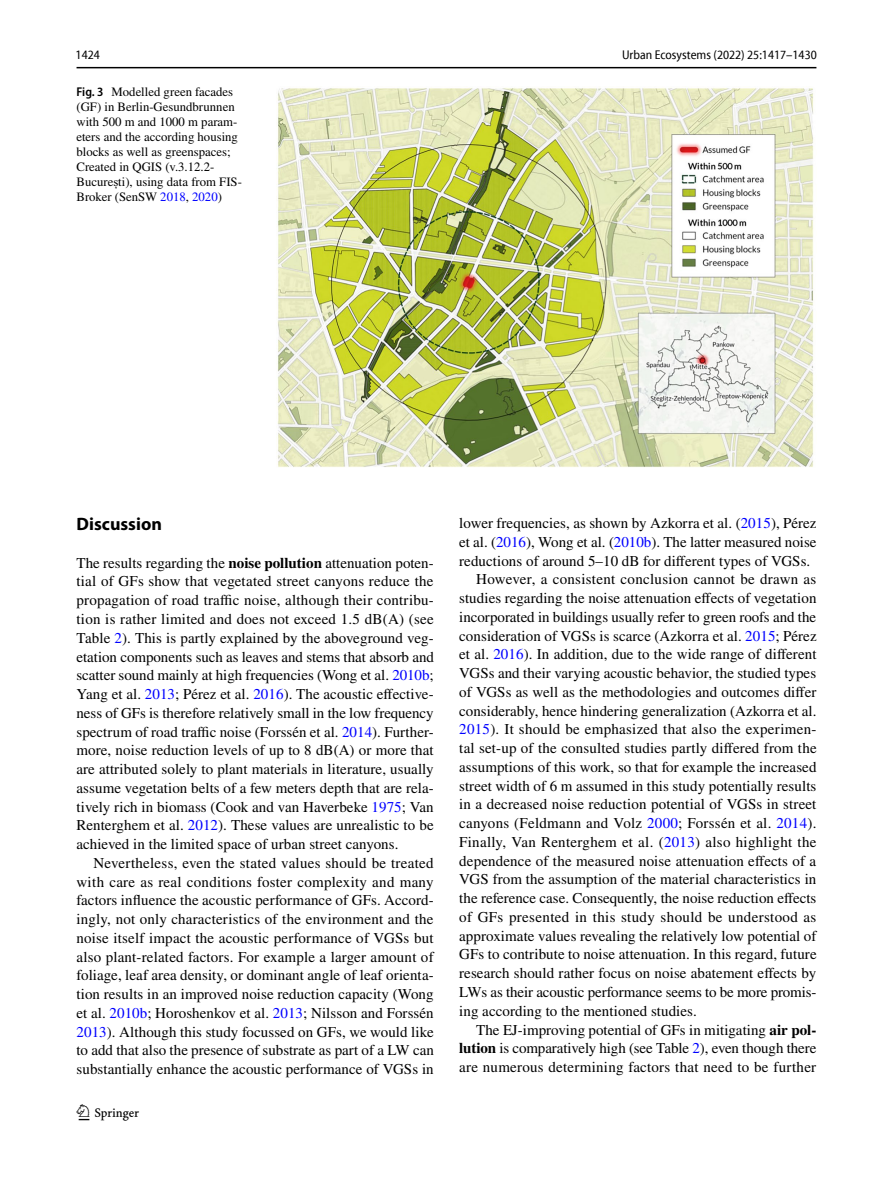
<style>
.page{position:relative;width:893px;height:1187px;background:#fff}
.page>*{position:absolute;margin:0;border:0;box-sizing:border-box;transform-origin:0 0}
.t1{font:22.5px "Springnew Regular 2";color:#000}
.t2{font:700 18px "Myriad Pro";color:#000}
.t3{font:15px/18.8px "STIX";letter-spacing:.005em;color:#000;text-align:justify}
.t4{font:15px "STIX";letter-spacing:.025em;color:#000}
.t5{font:12.75px/15px "STIX";color:#000}
.t6{font:semi-condensed 12.75px "Myriad Pro Unic";color:#000}
.s1{font-family:"Myriad Pro";font-weight:600;font-stretch:semi-condensed}
.s2{font-family:"Times New Roman"}
.s3{color:#00f}
.s4{font-weight:700}
</style>
<div class="page">
<hr style="left:77px;top:67px;width:739px;height:1px;background:#000">
<img style="left:277px;top:88px;width:537px;height:379px">
<p class="t6" style="left:76px;top:50px;width:26px">1424</p>
<p class="t6" style="left:622px;top:50px;width:196px">Urban Ecosystems (2022) 25:1417–1430</p>
<p class="t5" style="left:77px;top:85px;width:167px"><span class="s1">Fig. 3</span> Modelled green facades (GF) in Berlin-Gesundbrunnen with 500 m and 1000 m param&shy;eters and the according housing blocks as well as greenspaces;<br>Created in QGIS (v.3.12.2-<br>Bucure<span class="s2">ș</span>ti), using data from FIS-<br>Broker (SenSW <span class="s3">2018</span>, <span class="s3">2020</span>)</p>
<p class="t2" style="left:77px;top:512px;width:87px">Discussion</p>
<p class="t3" style="left:77px;top:554px;width:359px">The results regarding the <span class="s4">noise pollution</span> attenuation poten&shy;tial of GFs show that vegetated street canyons reduce the propagation of road traffic noise, although their contribu&shy;tion is rather limited and does not exceed 1.5 dB(A) (see Table <span class="s3">2</span>). This is partly explained by the aboveground veg&shy;etation components such as leaves and stems that absorb and scatter sound mainly at high frequencies (Wong et al. <span class="s3">2010b</span>; Yang et al. <span class="s3">2013</span>; Pérez et al. <span class="s3">2016</span>). The acoustic effective&shy;ness of GFs is therefore relatively small in the low frequency spectrum of road traffic noise (Forssén et al. <span class="s3">2014</span>). Further&shy;more, noise reduction levels of up to 8 dB(A) or more that are attributed solely to plant materials in literature, usually assume vegetation belts of a few meters depth that are rela&shy;tively rich in biomass (Cook and van Haverbeke <span class="s3">1975</span>; Van Renterghem et al. <span class="s3">2012</span>). These values are unrealistic to be achieved in the limited space of urban street canyons.</p>
<p class="t3" style="left:77px;top:854px;width:359px;text-indent:17px">Nevertheless, even the stated values should be treated with care as real conditions foster complexity and many factors influence the acoustic performance of GFs. Accord&shy;ingly, not only characteristics of the environment and the noise itself impact the acoustic performance of VGSs but also plant-related factors. For example a larger amount of foliage, leaf area density, or dominant angle of leaf orienta&shy;tion results in an improved noise reduction capacity (Wong et al. <span class="s3">2010b</span>; Horoshenkov et al. <span class="s3">2013</span>; Nilsson and Forssén <span class="s3">2013</span>). Although this study focussed on GFs, we would like to add that also the presence of substrate as part of a LW can substantially enhance the acoustic performance of VGSs in</p>
<h1 class="t1" style="left:79px;top:1104px;width:62px">1 3</h1>
<p class="t3" style="left:459px;top:514px;width:359px">lower frequencies, as shown by Azkorra et al. (<span class="s3">2015</span>), Pérez</p>
<p class="t3" style="left:459px;top:533px;width:359px">et al. (<span class="s3">2016</span>), Wong et al. (<span class="s3">2010b</span>). The latter measured noise</p>
<p class="t3" style="left:459px;top:552px;width:353px">reductions of around 5–10 dB for different types of VGSs.</p>
<p class="t3" style="left:476px;top:571px;width:342px">However, a consistent conclusion cannot be drawn as</p>
<p class="t3" style="left:459px;top:589px;width:359px">studies regarding the noise attenuation effects of vegetation</p>
<p class="t3" style="left:459px;top:608px;width:358px">incorporated in buildings usually refer to green roofs and the</p>
<p class="t3" style="left:459px;top:627px;width:359px">consideration of VGSs is scarce (Azkorra et al. <span class="s3">2015</span>; Pérez</p>
<p class="t3" style="left:459px;top:646px;width:359px">et al. <span class="s3">2016</span>). In addition, due to the wide range of different</p>
<p class="t3" style="left:459px;top:664px;width:358px">VGSs and their varying acoustic behavior, the studied types</p>
<p class="t3" style="left:459px;top:683px;width:359px">of VGSs as well as the methodologies and outcomes differ</p>
<p class="t3" style="left:459px;top:702px;width:359px">considerably, hence hindering generalization (Azkorra et al.</p>
<p class="t3" style="left:459px;top:721px;width:359px"><span class="s3">2015</span>). It should be emphasized that also the experimen-</p>
<p class="t3" style="left:459px;top:739px;width:359px">tal set-up of the consulted studies partly differed from the</p>
<p class="t3" style="left:459px;top:758px;width:359px">assumptions of this work, so that for example the increased</p>
<p class="t3" style="left:459px;top:777px;width:359px">street width of 6 m assumed in this study potentially results</p>
<p class="t3" style="left:459px;top:796px;width:359px">in a decreased noise reduction potential of VGSs in street</p>
<p class="t3" style="left:459px;top:814px;width:359px">canyons (Feldmann and Volz <span class="s3">2000</span>; Forssén et al. <span class="s3">2014</span>).</p>
<p class="t3" style="left:459px;top:833px;width:359px">Finally, Van Renterghem et al. (<span class="s3">2013</span>) also highlight the</p>
<p class="t3" style="left:459px;top:852px;width:358px">dependence of the measured noise attenuation effects of a</p>
<p class="t3" style="left:459px;top:871px;width:359px">VGS from the assumption of the material characteristics in</p>
<p class="t3" style="left:459px;top:889px;width:359px">the reference case. Consequently, the noise reduction effects</p>
<p class="t4" style="left:459px;top:906px;width:359px">of GFs presented in this study should be understood as</p>
<p class="t3" style="left:459px;top:927px;width:359px">approximate values revealing the relatively low potential of</p>
<p class="t3" style="left:459px;top:946px;width:359px">GFs to contribute to noise attenuation. In this regard, future</p>
<p class="t3" style="left:459px;top:964px;width:358px">research should rather focus on noise abatement effects by</p>
<p class="t3" style="left:459px;top:983px;width:359px">LWs as their acoustic performance seems to be more promis-</p>
<p class="t3" style="left:459px;top:1002px;width:239px">ing according to the mentioned studies.</p>
<p class="t3" style="left:476px;top:1021px;width:342px">The EJ-improving potential of GFs in mitigating <span class="s4">air pol-</span></p>
<p class="t3" style="left:459px;top:1039px;width:359px"><span class="s4">lution</span> is comparatively high (see Table <span class="s3">2</span>), even though there</p>
<p class="t3" style="left:459px;top:1058px;width:358px">are numerous determining factors that need to be further</p>
</div>
